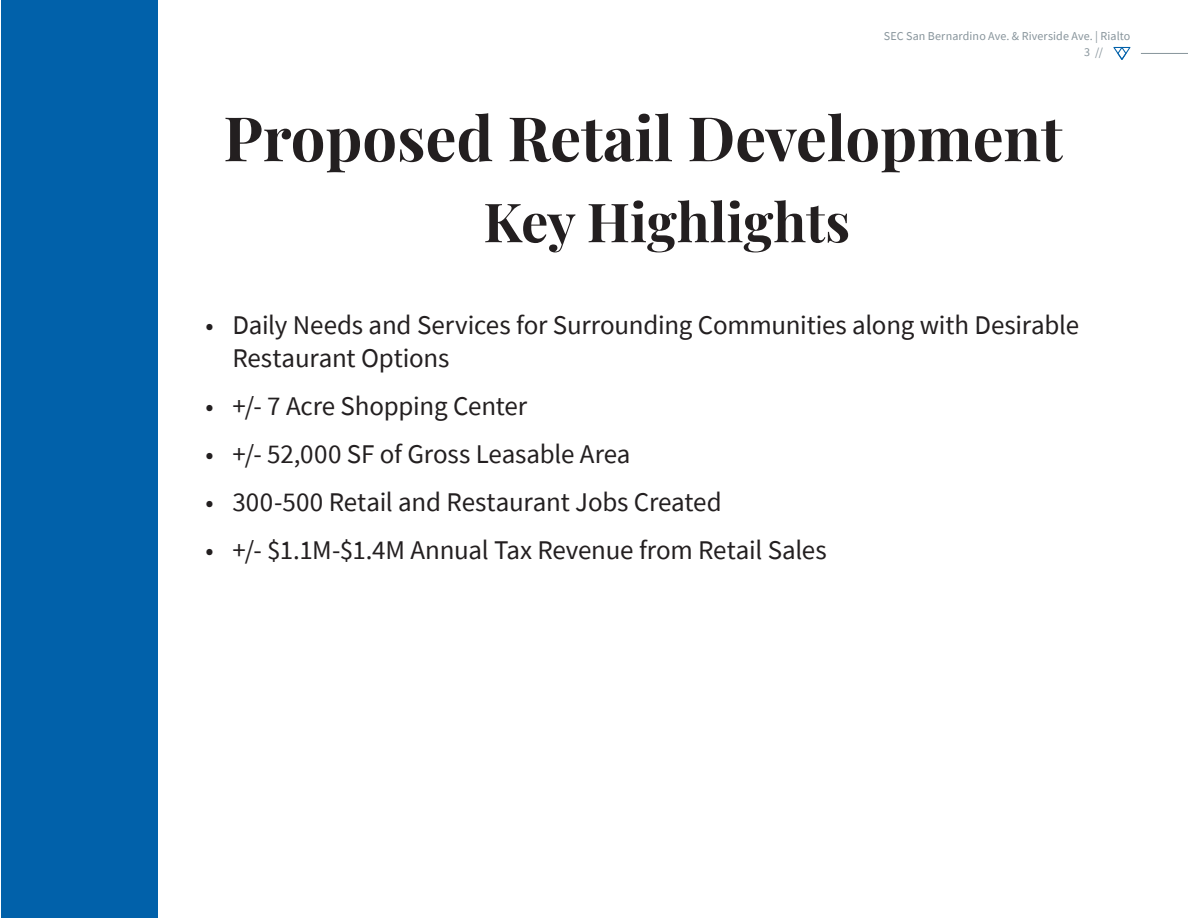
<style>
.page{position:relative;width:1188px;height:918px;background:#fff}
.page>*{position:absolute;margin:0;border:0;box-sizing:border-box;transform-origin:0 0}
.Title_46_54{font:700 61.5px "Playfair Display";color:#231f20}
.Title_46_54-2{font:700 54px "Playfair Display";color:#231f20}
.t1{font:27px/33px "Source Sans Pro";letter-spacing:-.01em;color:#231f20}
.t2{font:12px/16.5px "Source Sans Pro";letter-spacing:.01em;color:#87949b}
</style>
<div class="page">
<div style="left:2px;top:0;width:156px;height:918px;background:#0161aa"></div>
<hr style="left:1141px;top:53px;width:47px;height:1px;background:#87949b">
<svg style="left:1113px;top:47px;width:17px;height:13px"></svg>
<p class="t2" style="left:1084px;top:28px;width:48px;text-indent:-200px">SEC San Bernardino Ave. &amp; Riverside Ave. | Rialto<br>3 //</p>
<p class="Title_46_54" style="left:223px;top:90px;width:841px">Proposed Retail Development</p>
<p class="Title_46_54-2" style="left:483px;top:180px;width:368px">Key Highlights</p>
<p class="t1" style="left:232px;top:308px;width:848px;text-indent:-27px">• Daily Needs and Services for Surrounding Communities along with Desirable<br>Restaurant Options</p>
<p class="t1" style="left:205px;top:389px;width:323px">• +/- 7 Acre Shopping Center</p>
<p class="t1" style="left:205px;top:437px;width:427px">• +/- 52,000 SF of Gross Leasable Area</p>
<p class="t1" style="left:205px;top:485px;width:518px">• 300-500 Retail and Restaurant Jobs Created</p>
<p class="t1" style="left:205px;top:533px;width:623px">• +/- $1.1M-$1.4M Annual Tax Revenue from Retail Sales</p>
</div>
